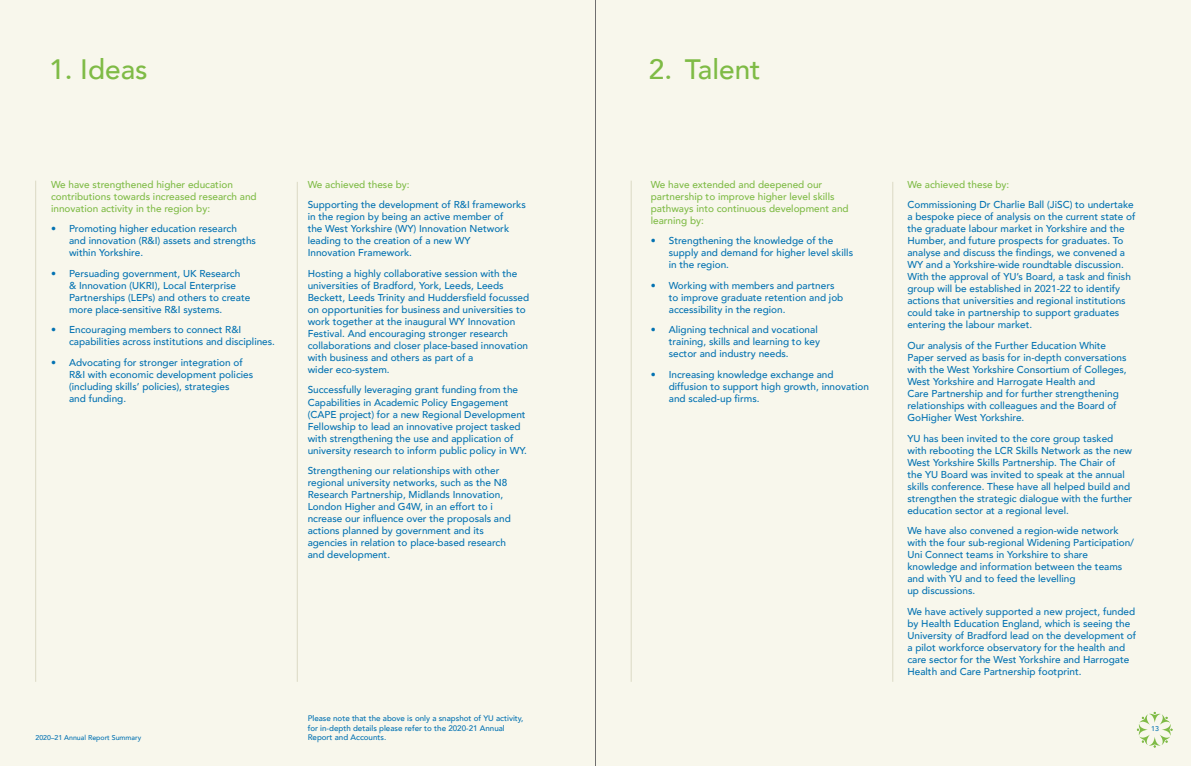
<style>
.page{position:relative;width:1191px;height:766px;background:#fff}
.page>*{position:absolute;margin:0;border:0;box-sizing:border-box;transform-origin:0 0}
.t1{font:500 28px "Avenir";color:#7fbb46}
.t2{font:500 10px/12px "Avenir";color:#0372b2}
.t3{font:500 10px/12px "Avenir";color:#7fbb46}
.t4{font:500 8px/9.6px "Avenir";color:#0372b2}
.t5{font:500 7px "Avenir";color:#0372b2}
</style>
<div class="page">
<div style="left:0;top:0;width:1191px;height:765px;background:#f8f7ec"></div>
<hr style="left:297px;top:182px;width:1px;height:499px;background:#dbd9c4">
<hr style="left:892px;top:182px;width:1px;height:499px;background:#dbd9c4">
<hr style="left:595px;top:0;width:1px;height:765px;background:#706f6f">
<hr style="left:35px;top:181px;width:1px;height:500px;background:#dbd9c4">
<hr style="left:631px;top:181px;width:1px;height:500px;background:#dbd9c4">
<svg style="left:1136px;top:711px;width:36px;height:36px"></svg>
<h1 class="t1" style="left:49px;top:45px;width:100px">1. Ideas</h1>
<h1 class="t1" style="left:649px;top:45px;width:113px">2. Talent</h1>
<p class="t3" style="left:51px;top:178px;width:207px">We have strengthened higher education contributions towards increased research and innovation activity in the region by:</p>
<p class="t2" style="left:69px;top:222px;width:188px;text-indent:-18px">• Promoting higher education research and innovation (R&amp;I) assets and strengths within Yorkshire.</p>
<p class="t2" style="left:69px;top:267px;width:183px;text-indent:-18px">• Persuading government, UK Research<br>&amp; Innovation (UKRI), Local Enterprise Partnerships (LEPs) and others to create more place-sensitive R&amp;I systems.</p>
<p class="t2" style="left:69px;top:323px;width:207px;text-indent:-18px">• Encouraging members to connect R&amp;I capabilities across institutions and disciplines.</p>
<p class="t2" style="left:69px;top:356px;width:186px;text-indent:-18px">• Advocating for stronger integration of R&amp;I with economic development policies (including skills’ policies), strategies<br>and funding.</p>
<p class="t3" style="left:308px;top:178px;width:103px">We achieved these by:</p>
<p class="t2" style="left:308px;top:198px;width:220px">Supporting the development of R&amp;I frameworks in the region by being an active member of<br>the West Yorkshire (WY) Innovation Network leading to the creation of a new WY<br>Innovation Framework.</p>
<p class="t2" style="left:308px;top:267px;width:223px">Hosting a highly collaborative session with the universities of Bradford, York, Leeds, Leeds Beckett, Leeds Trinity and Huddersfield focussed on opportunities for business and universities to work together at the inaugural WY Innovation Festival. And encouraging stronger research collaborations and closer place-based innovation with business and others as part of a<br>wider eco-system.</p>
<p class="t2" style="left:308px;top:383px;width:221px">Successfully leveraging grant funding from the Capabilities in Academic Policy Engagement (CAPE project) for a new Regional Development Fellowship to lead an innovative project tasked with strengthening the use and application of university research to inform public policy in WY.</p>
<p class="t2" style="left:308px;top:464px;width:205px">Strengthening our relationships with other regional university networks, such as the N8<br>Research Partnership, Midlands Innovation, London Higher and G4W, in an effort to i ncrease our influence over the proposals and actions planned by government and its agencies in relation to place-based research and development.</p>
<p class="t5" style="left:35px;top:731px;width:107px">2020–21 Annual Report Summary</p>
<p class="t4" style="left:308px;top:713px;width:217px">Please note that the above is only a snapshot of YU activity, for in-depth details please refer to the 2020-21 Annual<br>Report and Accounts.</p>
<p class="t3" style="left:651px;top:178px;width:199px">We have extended and deepened our partnership to improve higher level skills pathways into continuous development and learning by:</p>
<p class="t2" style="left:669px;top:234px;width:186px;text-indent:-18px">• Strengthening the knowledge of the supply and demand for higher level skills in the region.</p>
<p class="t2" style="left:669px;top:279px;width:176px;text-indent:-18px">• Working with members and partners to improve graduate retention and job accessibility in the region.</p>
<p class="t2" style="left:669px;top:323px;width:153px;text-indent:-18px">• Aligning technical and vocational training, skills and learning to key sector and industry needs.</p>
<p class="t2" style="left:669px;top:368px;width:202px;text-indent:-18px">• Increasing knowledge exchange and diffusion to support high growth, innovation and scaled-up firms.</p>
<p class="t3" style="left:907px;top:178px;width:103px">We achieved these by:</p>
<p class="t2" style="left:907px;top:198px;width:230px">Commissioning Dr Charlie Ball (JiSC) to undertake a bespoke piece of analysis on the current state of the graduate labour market in Yorkshire and the Humber, and future prospects for graduates. To analyse and discuss the findings, we convened a WY and a Yorkshire-wide roundtable discussion.<br>With the approval of YU’s Board, a task and finish group will be established in 2021-22 to identify actions that universities and regional institutions could take in partnership to support graduates entering the labour market.</p>
<p class="t2" style="left:907px;top:339px;width:221px">Our analysis of the Further Education White Paper served as basis for in-depth conversations with the West Yorkshire Consortium of Colleges, West Yorkshire and Harrogate Health and<br>Care Partnership and for further strengthening relationships with colleagues and the Board of GoHigher West Yorkshire.</p>
<p class="t2" style="left:907px;top:431px;width:226px">YU has been invited to the core group tasked with rebooting the LCR Skills Network as the new West Yorkshire Skills Partnership. The Chair of the YU Board was invited to speak at the annual skills conference. These have all helped build and strengthen the strategic dialogue with the further education sector at a regional level.</p>
<p class="t2" style="left:907px;top:524px;width:228px">We have also convened a region-wide network with the four sub-regional Widening Participation/ Uni Connect teams in Yorkshire to share knowledge and information between the teams and with YU and to feed the levelling<br>up discussions.</p>
<p class="t2" style="left:907px;top:604px;width:230px">We have actively supported a new project, funded by Health Education England, which is seeing the University of Bradford lead on the development of a pilot workforce observatory for the health and care sector for the West Yorkshire and Harrogate Health and Care Partnership footprint.</p>
<p class="t5" style="left:1151px;top:722px;width:9px">13</p>
</div>
